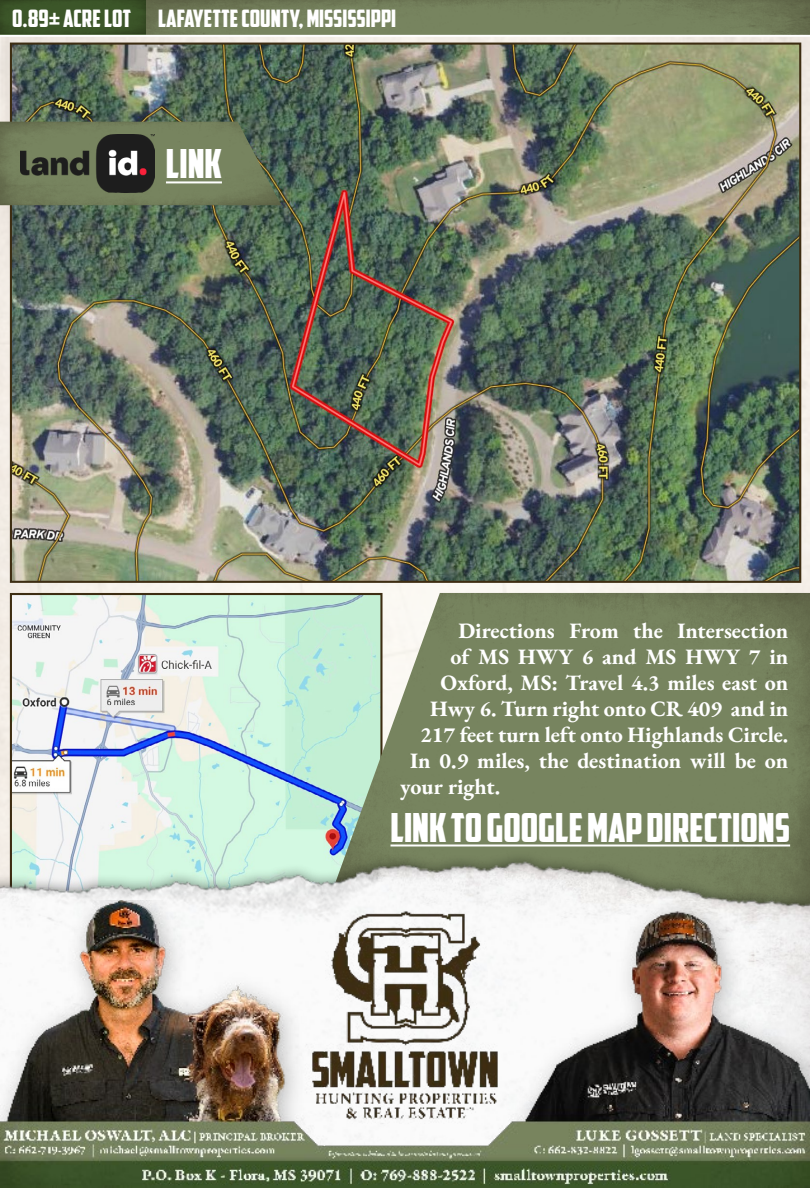
<style>
.page{position:relative;width:810px;height:1188px;background:#fff}
.page>*{position:absolute;margin:0;border:0;box-sizing:border-box;transform-origin:0 0}
.t1{font:40px "American Captain";color:#fff}
.t2{font:24px "American Captain";color:#fff}
.t3{font:22px "EB Garamond";color:#fff}
</style>
<div class="page">
<img style="left:0;top:37px;width:810px;height:776px">
<img style="left:145px;top:0;width:665px;height:35px">
<div style="left:0;top:0;width:145px;height:35px;background:#3c5629"></div>
<img style="left:13px;top:46px;width:785px;height:534px">
<img style="left:13px;top:596px;width:313px;height:217px">
<img style="left:0;top:122px;width:281px;height:83px">
<img style="left:335px;top:593px;width:475px;height:220px">
<hr style="left:166px;top:181px;width:56px;height:2px;background:#fff">
<img style="left:20px;top:134px;width:135px;height:59px">
<img style="left:0;top:813px;width:810px;height:87px">
<img style="left:0;top:900px;width:810px;height:288px">
<p class="t2" style="left:12px;top:4px;width:386px">0.89± ACRE LOT LAFAYETTE COUNTY, MISSISSIPPI</p>
<h1 class="t1" style="left:166px;top:140px;width:57px">LINK</h1>
<p class="t3" style="left:458px;top:617px;width:332px">Directions From the Intersection</p>
<p class="t3" style="left:450px;top:643px;width:340px">of MS HWY 6 and MS HWY 7 in</p>
<p class="t3" style="left:440px;top:669px;width:349px">Oxford, MS: Travel 4.3 miles east on</p>
<p class="t3" style="left:430px;top:695px;width:359px">Hwy 6. Turn right onto CR 409 and in</p>
<p class="t3" style="left:420px;top:721px;width:370px">217 feet turn left onto Highlands Circle.</p>
<p class="t3" style="left:410px;top:747px;width:379px">In 0.9 miles, the destination will be on</p>
<p class="t3" style="left:400px;top:773px;width:101px">your right.</p>
<h1 class="t1" style="left:391px;top:803px;width:401px">LINK TO GOOGLE MAP DIRECTIONS</h1>
</div>
